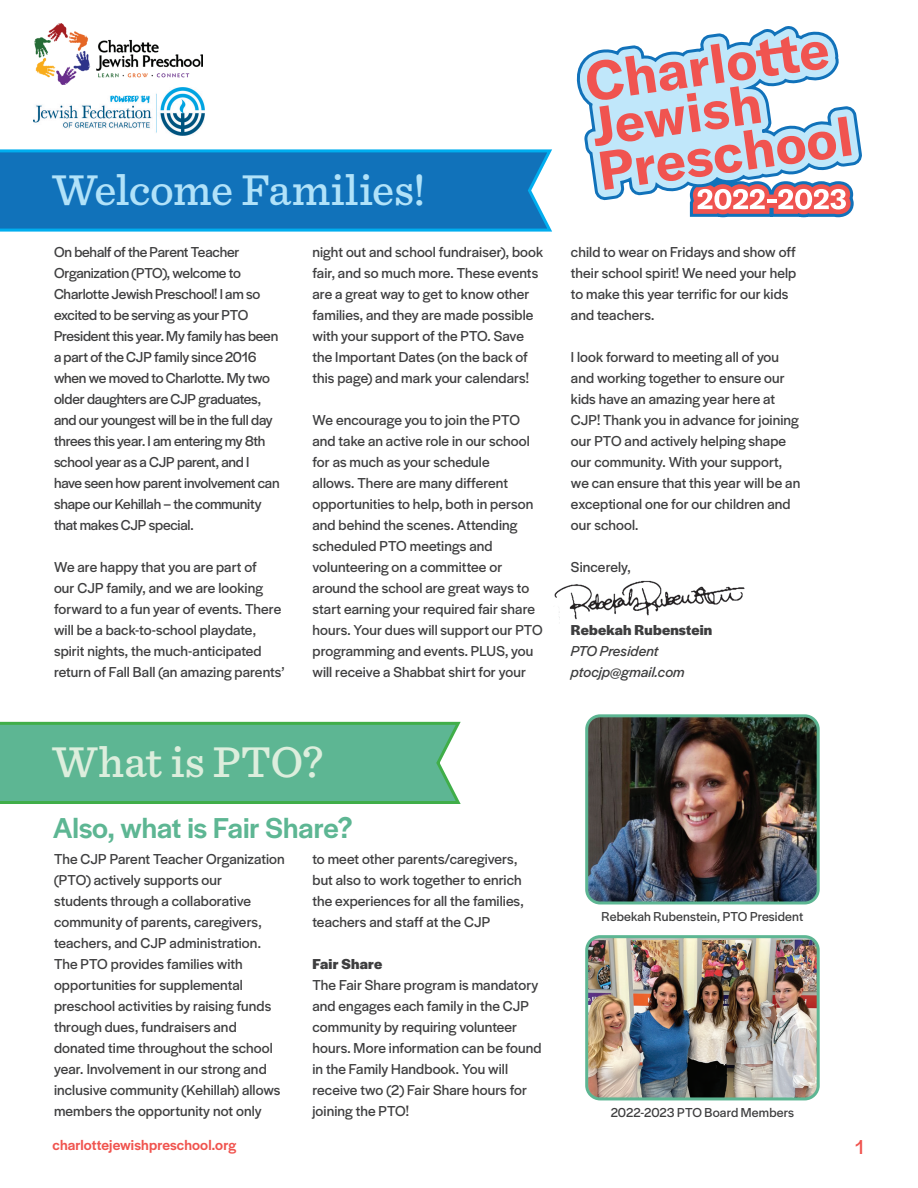
<style>
.page{position:relative;width:918px;height:1188px;background:#fff}
.page>*{position:absolute;margin:0;border:0;box-sizing:border-box;transform-origin:0 0}
.t1{font:500 45px "Sentinel";letter-spacing:-.01em;color:#b1e2f9}
.t2{font:500 45px "Sentinel";color:#ded}
.t3{font:500 30px "Halyard Display";color:#5db693}
.t4{font:21px "Halyard Display";color:#f0544f}
.t5{font:15px/21px "Halyard Display";letter-spacing:.005em;color:#3e3e3f}
.t6{font:15px/21px "Halyard Display";letter-spacing:-.015em;color:#3e3e3f}
.t7{font:500 15px "Halyard Display";letter-spacing:.01em;color:#f0544f}
.t8{font:italic 15px/21px "Halyard Display";letter-spacing:.005em;color:#3e3e3f}
.t9{font:700 15px "Halyard Display";letter-spacing:.015em;color:#3e3e3f}
.t10{font:13.5px "Halyard Display";letter-spacing:.01em;color:#3e3e3f}
</style>
<div class="page">
<svg style="left:0;top:149px;width:552px;height:83px;background:#167ac0"></svg>
<svg style="left:0;top:721px;width:461px;height:83px;background:#60b790"></svg>
<img style="left:589px;top:939px;width:227px;height:157px">
<div style="left:585px;top:935px;width:235px;height:165px;border:3px solid #5db693;border-radius:14px"></div>
<img style="left:589px;top:718px;width:227px;height:184px">
<div style="left:585px;top:714px;width:235px;height:190px;border:3px solid #5db693;border-radius:14px"></div>
<img style="left:34px;top:88px;width:170px;height:47px">
<img style="left:34px;top:23px;width:169px;height:61px">
<svg style="left:576px;top:26px;width:285px;height:139px"></svg>
<svg style="left:586px;top:36px;width:269px;height:182px"></svg>
<img style="left:554px;top:580px;width:191px;height:40px">
<h1 class="t1" style="left:53px;top:156px;width:374px">Welcome Families!</h1>
<p class="t6" style="left:54px;top:241px;width:227px">On behalf of the Parent Teacher Organization (PTO), welcome to Charlotte Jewish Preschool! I am so excited to be serving as your PTO President this year. My family has been a part of the CJP family since 2016 when we moved to Charlotte. My two older daughters are CJP graduates, and our youngest will be in the full day threes this year. I am entering my 8th school year as a CJP parent, and I have seen how parent involvement can shape our Kehillah – the community that makes CJP special.</p>
<p class="t5" style="left:54px;top:556px;width:232px">We are happy that you are part of<br>our CJP family, and we are looking forward to a fun year of events. There will be a back-to-school playdate, spirit nights, the much-anticipated return of Fall Ball (an amazing parents’</p>
<p class="t5" style="left:312px;top:241px;width:232px">night out and school fundraiser), book fair, and so much more. These events are a great way to get to know other families, and they are made possible with your support of the PTO. Save the Important Dates (on the back of this page) and mark your calendars!</p>
<p class="t5" style="left:312px;top:409px;width:232px">We encourage you to join the PTO and take an active role in our school for as much as your schedule<br>allows. There are many different opportunities to help, both in person and behind the scenes. Attending scheduled PTO meetings and volunteering on a committee or around the school are great ways to start earning your required fair share hours. Your dues will support our PTO programming and events. PLUS, you will receive a Shabbat shirt for your</p>
<h1 class="t2" style="left:53px;top:727px;width:272px">What is PTO?</h1>
<h2 class="t3" style="left:53px;top:807px;width:301px">Also, what is Fair Share?</h2>
<p class="t5" style="left:54px;top:847px;width:232px">The CJP Parent Teacher Organization (PTO) actively supports our<br>students through a collaborative community of parents, caregivers, teachers, and CJP administration.<br>The PTO provides families with opportunities for supplemental preschool activities by raising funds through dues, fundraisers and donated time throughout the school year. Involvement in our strong and inclusive community (Kehillah) allows members the opportunity not only</p>
<p class="t5" style="left:312px;top:847px;width:213px">to meet other parents/caregivers, but also to work together to enrich the experiences for all the families, teachers and staff at the CJP</p>
<p class="t9" style="left:312px;top:953px;width:71px">Fair Share</p>
<p class="t5" style="left:312px;top:973px;width:231px">The Fair Share program is mandatory and engages each family in the CJP community by requiring volunteer hours. More information can be found in the Family Handbook. You will receive two (2) Fair Share hours for joining the PTO!</p>
<p class="t5" style="left:571px;top:241px;width:227px">child to wear on Fridays and show off their school spirit! We need your help to make this year terrific for our kids and teachers.</p>
<p class="t5" style="left:571px;top:346px;width:231px">I look forward to meeting all of you and working together to ensure our kids have an amazing year here at<br>CJP! Thank you in advance for joining our PTO and actively helping shape our community. With your support, we can ensure that this year will be an exceptional one for our children and our school.</p>
<p class="t5" style="left:571px;top:556px;width:61px">Sincerely,</p>
<p class="t9" style="left:571px;top:620px;width:143px">Rebekah Rubenstein</p>
<p class="t8" style="left:571px;top:640px;width:115px">PTO President ptocjp@gmail.com</p>
<p class="t10" style="left:602px;top:906px;width:203px">Rebekah Rubenstein, PTO President</p>
<p class="t10" style="left:611px;top:1103px;width:185px">2022-2023 PTO Board Members</p>
<p class="t7" style="left:52px;top:1134px;width:185px">charlottejewishpreschool.org</p>
<h3 class="t4" style="left:855px;top:1132px;width:10px">1</h3>
</div>
